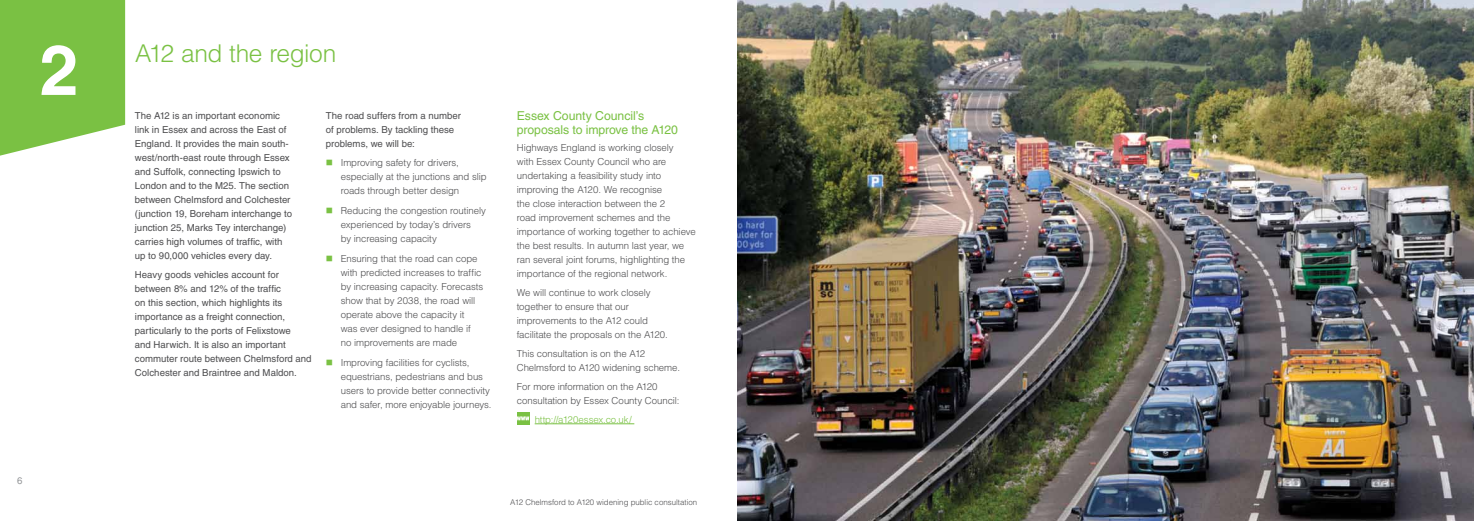
<style>
.page{position:relative;width:1474px;height:521px;background:#fff}
.page>*{position:absolute;margin:0;border:0;box-sizing:border-box;transform-origin:0 0}
.t1{font:700 70px "Helvetica LT Std";color:#fff}
.t2{font:300 24.5px "Helvetica LT Std";letter-spacing:-.015em;color:#7ac143}
.t3{font:12.25px/14px "Helvetica LT Std";letter-spacing:-.01em;color:#7ac143}
.t4{font:300 9.62px/14px "Helvetica LT Std";letter-spacing:-.01em;color:#4d4d4f}
.t5{font:9.62px/14px "Helvetica LT Std";color:#4d4d4f}
.t6{font:300 9.62px "Helvetica LT Std";letter-spacing:-.005em;color:#7ac143}
.t7{font:9.62px "Helvetica LT Std";color:#939598}
.t8{font:300 7.88px "Helvetica LT Std";color:#4d4d4f}
</style>
<div class="page">
<svg style="left:0;top:0;width:125px;height:156px"></svg>
<hr style="left:534px;top:423px;width:100px;height:1px;background:#7ac143">
<svg style="left:517px;top:412px;width:12px;height:12px"></svg>
<svg style="left:517px;top:416px;width:12px;height:4px"></svg>
<img style="left:737px;top:0;width:736px;height:521px">
<h1 class="t1" style="left:40px;top:28px;width:40px">2</h1>
<h2 class="t2" style="left:135px;top:38px;width:203px">A12 and the region</h2>
<p class="t5" style="left:135px;top:108px;width:159px">The A12 is an important economic link in Essex and across the East of England. It provides the main south&shy;west/north-east route through Essex and Suffolk, connecting Ipswich to London and to the M25. The section between Chelmsford and Colchester (junction 19, Boreham interchange to junction 25, Marks Tey interchange) carries high volumes of traffic, with up to 90,000 vehicles every day.</p>
<p class="t5" style="left:135px;top:267px;width:178px">Heavy goods vehicles account for between 8% and 12% of the traffic<br>on this section, which highlights its importance as a freight connection, particularly to the ports of Felixstowe<br>and Harwich. It is also an important commuter route between Chelmsford and Colchester and Braintree and Maldon.</p>
<p class="t5" style="left:326px;top:108px;width:137px">The road suffers from a number of problems. By tackling these problems, we will be:</p>
<p class="t4" style="left:341px;top:155px;width:147px">Improving safety for drivers, especially at the junctions and slip roads through better design</p>
<p class="t4" style="left:341px;top:203px;width:147px">Reducing the congestion routinely experienced by today’s drivers<br>by increasing capacity</p>
<p class="t4" style="left:341px;top:251px;width:144px">Ensuring that the road can cope with predicted increases to traffic by increasing capacity. Forecasts show that by 2038, the road will operate above the capacity it was ever designed to handle if no improvements are made</p>
<p class="t4" style="left:341px;top:356px;width:152px">Improving facilities for cyclists, equestrians, pedestrians and bus users to provide better connectivity and safer, more enjoyable journeys.</p>
<p class="t3" style="left:517px;top:109px;width:163px">Essex County Council’s proposals to improve the A120</p>
<p class="t4" style="left:517px;top:140px;width:180px">Highways England is working closely<br>with Essex County Council who are undertaking a feasibility study into improving the A120. We recognise<br>the close interaction between the 2<br>road improvement schemes and the importance of working together to achieve the best results. In autumn last year, we ran several joint forums, highlighting the importance of the regional network.</p>
<p class="t4" style="left:517px;top:285px;width:152px">We will continue to work closely together to ensure that our improvements to the A12 could facilitate the proposals on the A120.</p>
<p class="t4" style="left:517px;top:346px;width:165px">This consultation is on the A12<br>Chelmsford to A120 widening scheme.</p>
<p class="t4" style="left:517px;top:379px;width:164px">For more information on the A120 consultation by Essex County Council:</p>
<p class="t6" style="left:534px;top:413px;width:98px">http://a120essex.co.uk/</p>
<p class="t7" style="left:17px;top:475px;width:7px">6</p>
<p class="t8" style="left:510px;top:497px;width:188px">A12 Chelmsford to A120 widening public consultation</p>
</div>
